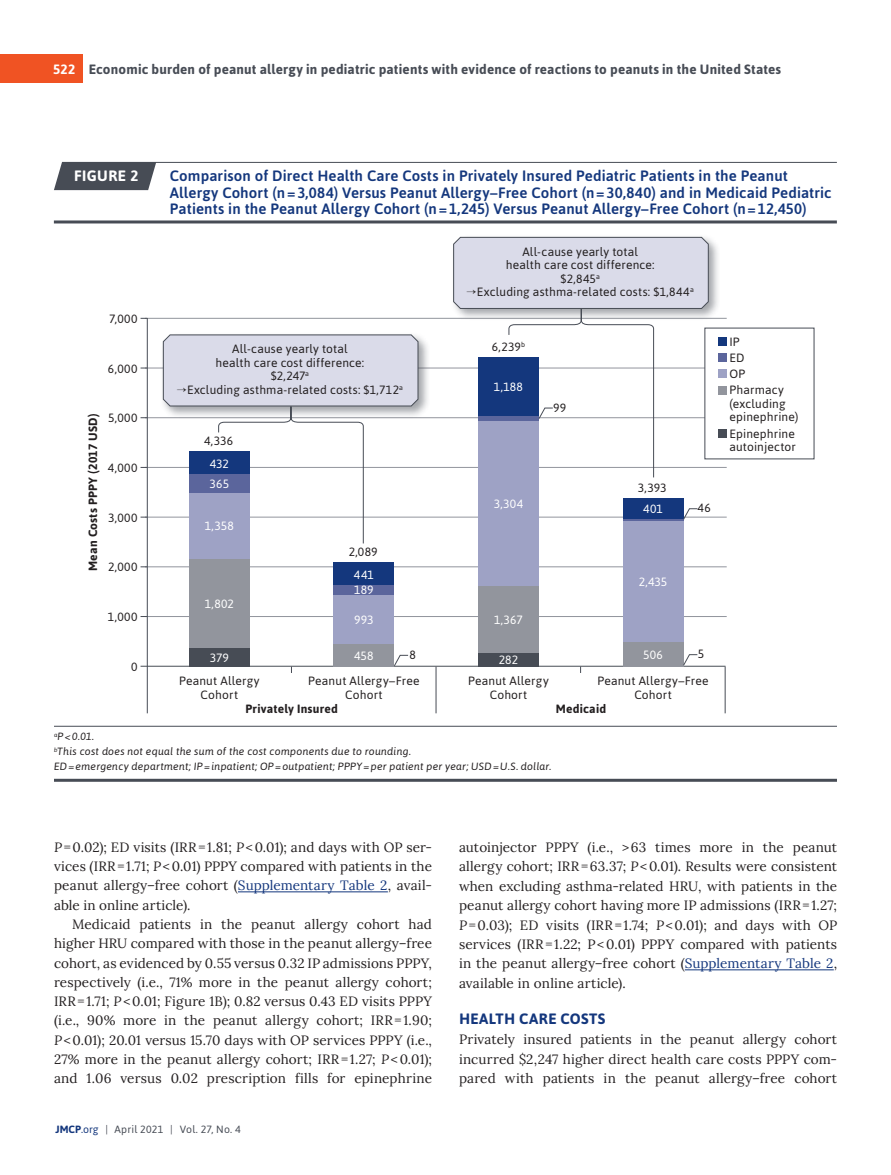
<style>
.page{position:relative;width:891px;height:1175px;background:#fff}
.page>*{position:absolute;margin:0;border:0;box-sizing:border-box;transform-origin:0 0}
.t1{font:500 15px/16.5px "Asap";letter-spacing:.01em;color:#14377d}
.t2{font:700 15px "Asap";letter-spacing:.025em;color:#14377d}
.t3{font:700 15px "Asap";letter-spacing:.025em;color:#fff}
.t4{font:13.5px/19.2px "Lora";letter-spacing:.005em;color:#231f20;text-align:justify}
.t5{font:700 13.5px "Asap";letter-spacing:.015em;color:#474c55}
.t6{font:12px/13.5px "Asap";letter-spacing:.015em;color:#231f20;text-align:center}
.t7{font:12px "Asap";letter-spacing:.01em;color:#fff}
.t8{font:700 12px "Asap";letter-spacing:.02em;color:#231f20}
.t9{font:italic 10.5px/15px "Asap";letter-spacing:.02em;color:#231f20}
.t10{font:10.5px "Asap";letter-spacing:.015em;color:#474c55}
.s1{color:#fff}
.s2{font-style:italic}
.s3{color:#14377d}
.s4{font-weight:700;color:#14377d}
</style>
<div class="page">
<div style="left:0;top:54px;width:82px;height:29px;background:#f05323"></div>
<hr style="left:685px;top:969px;width:149px;height:1px;background:#14377d">
<hr style="left:238px;top:891px;width:150px;height:1px;background:#14377d">
<div style="left:623px;top:519px;width:60px;height:6px;background:#5b659c"></div>
<hr style="left:145px;top:616px;width:582px;height:1px;background:#92959d">
<hr style="left:145px;top:566px;width:582px;height:1px;background:#92959d">
<hr style="left:145px;top:517px;width:582px;height:1px;background:#92959d">
<hr style="left:145px;top:467px;width:582px;height:1px;background:#92959d">
<hr style="left:145px;top:417px;width:582px;height:1px;background:#92959d">
<hr style="left:145px;top:368px;width:582px;height:1px;background:#92959d">
<hr style="left:145px;top:318px;width:582px;height:1px;background:#92959d">
<hr style="left:54px;top:778px;width:783px;height:3px;background:#474c55">
<hr style="left:54px;top:726px;width:783px;height:1px;background:#474c55">
<div style="left:705px;top:328px;width:109px;height:131px;background:#fff"></div>
<div style="left:718px;top:337px;width:8px;height:9px;background:#14377d"></div>
<div style="left:718px;top:353px;width:8px;height:9px;background:#5b659c"></div>
<div style="left:718px;top:369px;width:8px;height:9px;background:#9ea2c5"></div>
<div style="left:718px;top:386px;width:8px;height:8px;background:#92959d"></div>
<div style="left:718px;top:429px;width:8px;height:8px;background:#474c55"></div>
<hr style="left:147px;top:318px;width:1px;height:395px;background:#474c55">
<hr style="left:141px;top:666px;width:585px;height:1px;background:#474c55">
<div style="left:189px;top:647px;width:61px;height:19px;background:#474c55"></div>
<div style="left:478px;top:652px;width:61px;height:14px;background:#474c55"></div>
<hr style="left:436px;top:666px;width:1px;height:47px;background:#474c55">
<hr style="left:725px;top:666px;width:1px;height:47px;background:#474c55">
<div style="left:189px;top:559px;width:61px;height:88px;background:#92959d"></div>
<div style="left:334px;top:644px;width:60px;height:22px;background:#92959d"></div>
<div style="left:478px;top:585px;width:61px;height:67px;background:#92959d"></div>
<div style="left:623px;top:642px;width:60px;height:24px;background:#92959d"></div>
<div style="left:189px;top:492px;width:61px;height:67px;background:#9ea2c5"></div>
<div style="left:334px;top:594px;width:60px;height:50px;background:#9ea2c5"></div>
<div style="left:478px;top:420px;width:61px;height:165px;background:#9ea2c5"></div>
<div style="left:623px;top:521px;width:60px;height:121px;background:#9ea2c5"></div>
<div style="left:334px;top:585px;width:60px;height:9px;background:#5b659c"></div>
<div style="left:334px;top:562px;width:60px;height:23px;background:#14377d"></div>
<div style="left:623px;top:498px;width:60px;height:21px;background:#14377d"></div>
<svg style="left:394px;top:655px;width:14px;height:11px"></svg>
<div style="left:160px;top:331px;width:271px;height:88px;background:#474c55;opacity:.5"></div>
<svg style="left:163px;top:334px;width:256px;height:210px"></svg>
<svg style="left:683px;top:508px;width:15px;height:12px"></svg>
<svg style="left:683px;top:654px;width:15px;height:11px"></svg>
<div style="left:450px;top:234px;width:271px;height:87px;background:#474c55;opacity:.5"></div>
<svg style="left:453px;top:236px;width:256px;height:242px"></svg>
<svg style="left:54px;top:162px;width:102px;height:28px;background:#555a62"></svg>
<hr style="left:54px;top:220px;width:783px;height:3px;background:#474c55">
<hr style="left:62px;top:162px;width:775px;height:1px;background:#474c55">
<p class="t5" style="left:53px;top:60px;width:729px"><span class="s1">522</span> Economic burden of peanut allergy in pediatric patients with evidence of reactions to peanuts in the United States</p>
<p class="t3" style="left:74px;top:166px;width:66px">FIGURE 2</p>
<p class="t1" style="left:170px;top:167px;width:663px">Comparison of Direct Health Care Costs in Privately Insured Pediatric Patients in the Peanut<br>Allergy Cohort (n=3,084) Versus Peanut Allergy–Free Cohort (n=30,840) and in Medicaid Pediatric<br>Patients in the Peanut Allergy Cohort (n=1,245) Versus Peanut Allergy–Free Cohort (n=12,450)</p>
<p class="t6" style="left:109px;top:311px;width:30px">7,000</p>
<p class="t6" style="left:108px;top:361px;width:31px">6,000</p>
<p class="t8" style="left:85px;top:571px;width:159px;rotate:-90deg">Mean Costs PPPY (2017 USD)</p>
<p class="t6" style="left:108px;top:411px;width:31px">5,000</p>
<p class="t6" style="left:108px;top:460px;width:31px">4,000</p>
<p class="t6" style="left:108px;top:510px;width:31px">3,000</p>
<p class="t6" style="left:108px;top:560px;width:31px">2,000</p>
<p class="t6" style="left:108px;top:610px;width:31px">1,000</p>
<p class="t6" style="left:131px;top:659px;width:8px">0</p>
<p class="t6" style="left:216px;top:342px;width:150px">All-cause yearly total health care cost difference: $2,247<sup>a</sup></p>
<p class="t6" style="left:177px;top:382px;width:228px">→Excluding asthma-related costs: $1,712<sup>a</sup></p>
<p class="t6" style="left:204px;top:433px;width:31px">4,336</p>
<p class="t7" style="left:210px;top:455px;width:21px">432</p>
<p class="t7" style="left:210px;top:476px;width:21px">365</p>
<p class="t7" style="left:205px;top:518px;width:31px">1,358</p>
<p class="t7" style="left:205px;top:596px;width:31px">1,802</p>
<p class="t6" style="left:349px;top:544px;width:30px">2,089</p>
<p class="t7" style="left:354px;top:566px;width:21px">441</p>
<p class="t7" style="left:354px;top:582px;width:21px">189</p>
<p class="t7" style="left:354px;top:611px;width:21px">993</p>
<p class="t6" style="left:506px;top:244px;width:150px">All-cause yearly total health care cost difference: $2,845<sup>a</sup></p>
<p class="t6" style="left:467px;top:285px;width:229px">→Excluding asthma-related costs: $1,844<sup>a</sup></p>
<p class="t6" style="left:492px;top:339px;width:35px">6,239<sup>b</sup></p>
<p class="t7" style="left:494px;top:379px;width:31px">1,188</p>
<p class="t6" style="left:553px;top:400px;width:15px">99</p>
<p class="t7" style="left:494px;top:495px;width:31px">3,304</p>
<p class="t7" style="left:494px;top:611px;width:30px">1,367</p>
<p class="t6" style="left:638px;top:480px;width:30px">3,393</p>
<p class="t7" style="left:643px;top:501px;width:21px">401</p>
<p class="t7" style="left:639px;top:574px;width:30px">2,435</p>
<p class="t6" style="left:697px;top:501px;width:15px">46</p>
<p class="t6" style="left:410px;top:647px;width:8px">8</p>
<p class="t7" style="left:354px;top:648px;width:21px">458</p>
<p class="t7" style="left:210px;top:649px;width:21px">379</p>
<p class="t7" style="left:499px;top:652px;width:21px">282</p>
<p class="t7" style="left:643px;top:647px;width:21px">506</p>
<p class="t6" style="left:698px;top:647px;width:8px">5</p>
<p class="t6" style="left:179px;top:674px;width:82px">Peanut Allergy<br>Cohort</p>
<p class="t6" style="left:308px;top:674px;width:113px">Peanut Allergy–Free<br>Cohort</p>
<p class="t6" style="left:468px;top:674px;width:82px">Peanut Allergy<br>Cohort</p>
<p class="t6" style="left:597px;top:674px;width:113px">Peanut Allergy–Free<br>Cohort</p>
<p class="t8" style="left:245px;top:700px;width:94px">Privately Insured</p>
<p class="t8" style="left:556px;top:700px;width:52px">Medicaid</p>
<p class="t9" style="left:54px;top:728px;width:499px"><sup>a</sup>P &lt; 0.01.<br><sup>b</sup>This cost does not equal the sum of the cost components due to rounding.<br>ED = emergency department; IP = inpatient; OP = outpatient; PPPY = per patient per year; USD = U.S. dollar.</p>
<p class="t6" style="left:729px;top:333px;width:56px;line-height:16.2px;text-align:left">IP<br>ED<br>OP<br>Pharmacy</p>
<p class="t6" style="left:729px;top:396px;width:70px;text-align:left">(excluding epinephrine)</p>
<p class="t6" style="left:729px;top:426px;width:68px;text-align:left">Epinephrine autoinjector</p>
<p class="t4" style="left:54px;top:836px;width:380px"><span class="s2">P</span>=0.02); ED visits (IRR=1.81; <span class="s2">P</span>&lt;0.01); and days with OP ser&shy;vices (IRR=1.71; <span class="s2">P</span>&lt;0.01) PPPY compared with patients in the peanut allergy–free cohort (<span class="s3">Supplementary Table 2</span>, avail&shy;able in online article).</p>
<p class="t4" style="left:54px;top:913px;width:380px;text-indent:18px">Medicaid patients in the peanut allergy cohort had higher HRU compared with those in the peanut allergy–free cohort, as evidenced by 0.55 versus 0.32 IP admissions PPPY, respectively (i.e., 71% more in the peanut allergy cohort; IRR=1.71; <span class="s2">P</span>&lt;0.01; Figure 1B); 0.82 versus 0.43 ED visits PPPY (i.e., 90% more in the peanut allergy cohort; IRR=1.90; <span class="s2">P</span>&lt;0.01); 20.01 versus 15.70 days with OP services PPPY (i.e., 27% more in the peanut allergy cohort; IRR=1.27; <span class="s2">P</span>&lt;0.01); and 1.06 versus 0.02 prescription fills for epinephrine</p>
<p class="t10" style="left:56px;top:1122px;width:187px"><span class="s4">JMCP</span><span class="s3">.org</span> | April 2021 | Vol. 27, No. 4</p>
<p class="t4" style="left:459px;top:836px;width:380px">autoinjector PPPY (i.e., &gt;63 times more in the peanut allergy cohort; IRR=63.37; <span class="s2">P</span>&lt;0.01). Results were consistent when excluding asthma-related HRU, with patients in the peanut allergy cohort having more IP admissions (IRR=1.27; <span class="s2">P</span>=0.03); ED visits (IRR=1.74; <span class="s2">P</span>&lt;0.01); and days with OP services (IRR=1.22; P&lt;0.01) PPPY compared with patients in the peanut allergy–free cohort (<span class="s3">Supplementary Table 2</span>, available in online article).</p>
<p class="t2" style="left:459px;top:1008px;width:148px">HEALTH CARE COSTS</p>
<p class="t4" style="left:459px;top:1028px;width:380px">Privately insured patients in the peanut allergy cohort incurred $2,247 higher direct health care costs PPPY com&shy;pared with patients in the peanut allergy–free cohort</p>
</div>
